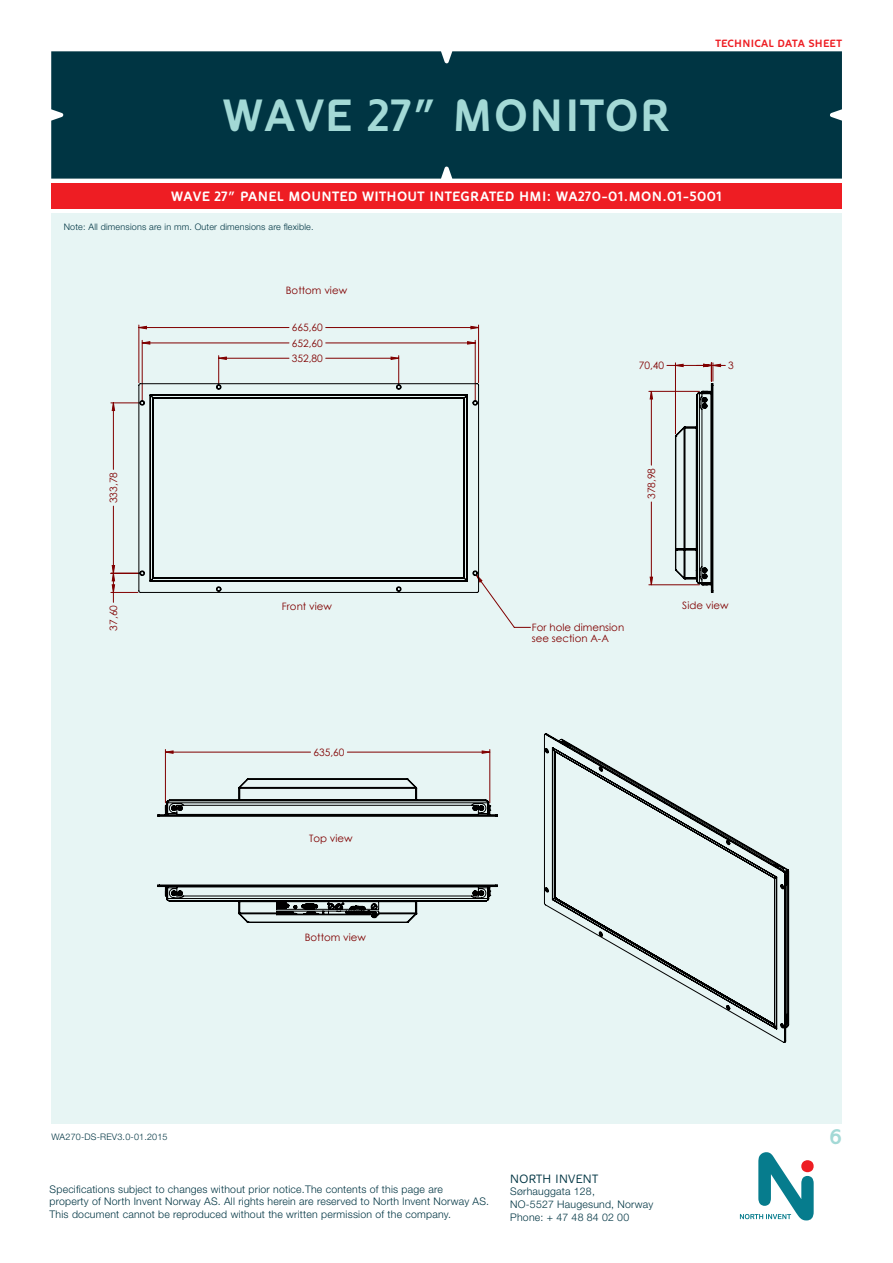
<style>
.page{position:relative;width:893px;height:1263px;background:#fff}
.page>*{position:absolute;margin:0;border:0;box-sizing:border-box;transform-origin:0 0}
.t1{font:700 45px "Oblik";letter-spacing:.03em;color:#a3d9d6}
.t2{font:700 21px "Oblik";color:#a3d9d6}
.t3{font:13.95px "Arial";color:#000}
.t4{font:700 13.5px "Oblik";letter-spacing:.03em;color:#fff}
.t5{font:12px "Oblik";letter-spacing:.03em;color:#003543}
.t6{font:300 10.5px/12.8px "Helvetica Neue";letter-spacing:.02em;color:#003543}
.t7{font:700 10.5px "Oblik";letter-spacing:.03em;color:#ee1d23}
.t8{font:10.2px/10.2px "Century Gothic";color:#800000}
.t9{font:300 9px "Helvetica Neue";letter-spacing:.02em;color:#003543}
</style>
<div class="page">
<svg style="left:740px;top:1152px;width:74px;height:68px"></svg>
<div style="left:51px;top:51px;width:791px;height:128px;background:#003543"></div>
<div style="left:51px;top:213px;width:791px;height:910px;background:#e7f5f4"></div>
<div style="left:51px;top:183px;width:791px;height:25px;background:#ee1d23"></div>
<hr style="left:478px;top:325px;width:1px;height:58px;background:#800000">
<hr style="left:139px;top:325px;width:1px;height:58px;background:#800000">
<svg style="left:479px;top:574px;width:52px;height:54px"></svg>
<svg style="left:138px;top:326px;width:341px;height:57px"></svg>
<svg style="left:111px;top:402px;width:27px;height:200px"></svg>
<svg style="left:138px;top:383px;width:341px;height:210px"></svg>
<svg style="left:648px;top:362px;width:78px;height:231px"></svg>
<svg style="left:544px;top:733px;width:245px;height:310px"></svg>
<svg style="left:157px;top:884px;width:341px;height:39px"></svg>
<svg style="left:157px;top:749px;width:341px;height:68px"></svg>
<p class="t1" style="left:223px;top:90px;width:449px">WAVE 27” MONITOR</p>
<p class="t7" style="left:715px;top:37px;width:128px">TECHNICAL DATA SHEET</p>
<p class="t4" style="left:171px;top:188px;width:552px">WAVE 27” PANEL MOUNTED WITHOUT INTEGRATED HMI: WA270-01.MON.01-5001</p>
<p class="t3" style="left:93px;top:218px;width:11px">A</p>
<p class="t9" style="left:64px;top:221px;width:251px">Note: All dimensions are in mm. Outer dimensions are flexible.</p>
<p class="t8" style="left:286px;top:285px;width:63px">Bottom view</p>
<p class="t8" style="left:292px;top:322px;width:33px">665,60</p>
<p class="t8" style="left:108px;top:503px;width:33px;rotate:-90deg">333,78</p>
<p class="t8" style="left:108px;top:631px;width:27px;rotate:-90deg">37,60</p>
<p class="t8" style="left:292px;top:338px;width:33px">652,60</p>
<p class="t8" style="left:292px;top:353px;width:33px">352,80</p>
<p class="t8" style="left:282px;top:601px;width:52px">Front view</p>
<p class="t8" style="left:313px;top:747px;width:33px">635,60</p>
<p class="t8" style="left:290px;top:752px;width:45px">Top view</p>
<p class="t8" style="left:309px;top:833px;width:45px">Top view</p>
<p class="t8" style="left:305px;top:932px;width:63px">Bottom view</p>
<p class="t8" style="left:639px;top:360px;width:27px">70,40</p>
<p class="t8" style="left:728px;top:360px;width:7px">3</p>
<p class="t8" style="left:646px;top:499px;width:33px;rotate:-90deg">378,98</p>
<p class="t8" style="left:532px;top:622px;width:94px">For hole dimension see section A-A</p>
<p class="t8" style="left:682px;top:600px;width:48px">Side view</p>
<p class="t9" style="left:51px;top:1131px;width:118px">WA270-DS-REV3.0-01.2015</p>
<p class="t6" style="left:50px;top:1182px;width:441px">Specifications subject to changes without prior notice.The contents of this page are<br>property of North Invent Norway AS. All rights herein are reserved to North lnvent Norway AS.<br>This document cannot be reproduced without the written permission of the company.</p>
<p class="t5" style="left:510px;top:1171px;width:89px">NORTH INVENT</p>
<p class="t6" style="left:510px;top:1185px;width:144px">Sørhauggata 128,<br>NO-5527 Haugesund, Norway<br>Phone: + 47 48 84 02 00</p>
<h2 class="t2" style="left:829px;top:1125px;width:14px">6</h2>
</div>
